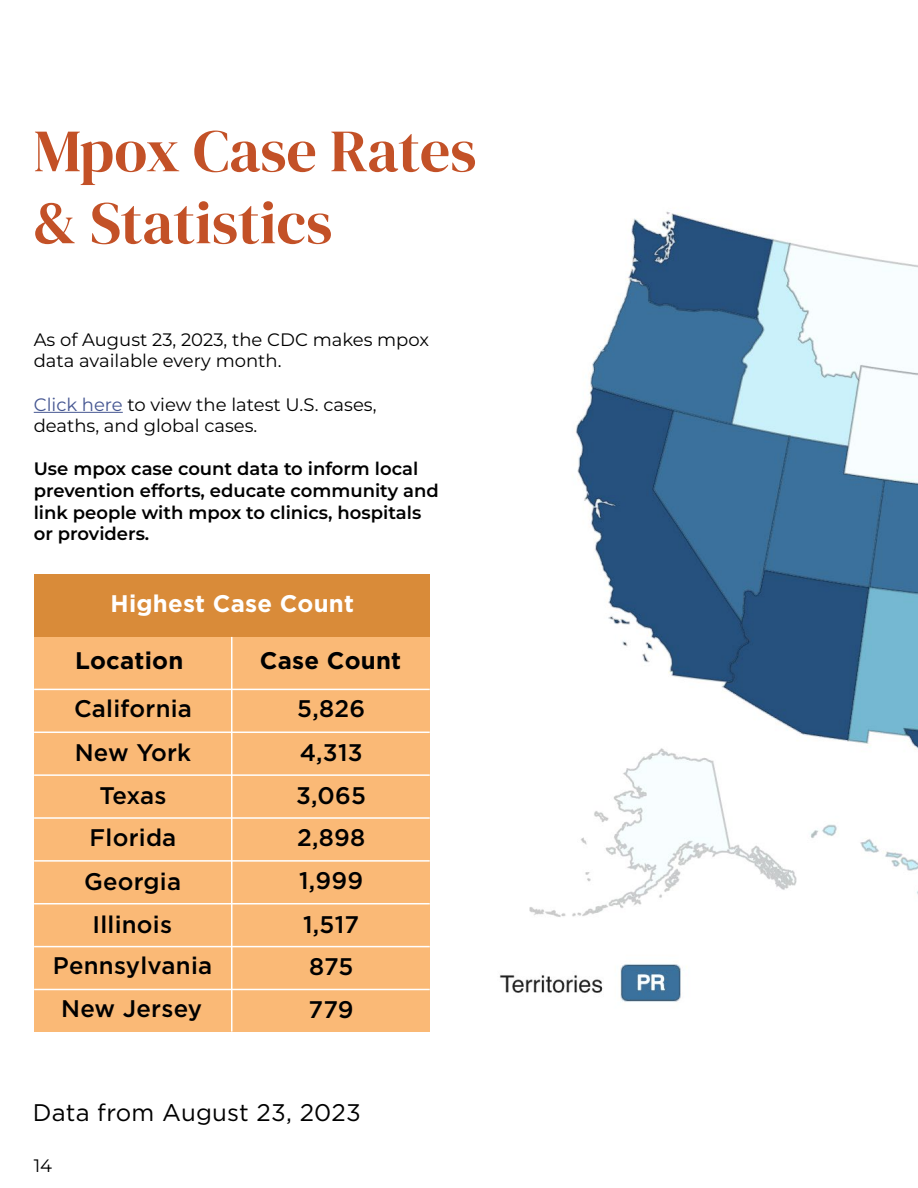
<style>
.page{position:relative;width:918px;height:1188px;background:#fff}
.page>*{position:absolute;margin:0;border:0;box-sizing:border-box;transform-origin:0 0}
.t1{font:60px/72px "DM Serif Display";color:#c35127}
.t2{font:500 24px/42.5px "Gotham";letter-spacing:.01em;color:#000;text-align:center}
.t3{font:24px "Gotham";letter-spacing:.01em;color:#000}
.t4{font:700 24px "Gotham";letter-spacing:.01em;color:#000}
.t5{font:700 24px "Gotham";letter-spacing:.01em;color:#fff}
.t6{font:600 18px/21.6px "Montserrat";color:#000}
.t7{font:18px/21.6px "Montserrat";color:#000}
.s1{color:#465792}
</style>
<div class="page">
<hr style="left:34px;top:412px;width:89px;height:1px;background:#465792">
<div style="left:34px;top:575px;width:396px;height:62px;background:#d98b39"></div>
<div style="left:34px;top:637px;width:396px;height:395px;background:#fab976"></div>
<hr style="left:231px;top:637px;width:1px;height:395px;background:#fff">
<hr style="left:34px;top:689px;width:396px;height:1px;background:#fff">
<hr style="left:34px;top:732px;width:396px;height:1px;background:#fff">
<hr style="left:34px;top:774px;width:396px;height:2px;background:#fff">
<hr style="left:34px;top:817px;width:396px;height:2px;background:#fff">
<hr style="left:34px;top:860px;width:396px;height:2px;background:#fff">
<hr style="left:34px;top:903px;width:396px;height:1px;background:#fff">
<hr style="left:34px;top:946px;width:396px;height:1px;background:#fff">
<hr style="left:34px;top:989px;width:396px;height:1px;background:#fff">
<img style="left:499px;top:211px;width:419px;height:791px">
<h1 class="t1" style="left:34px;top:116px;width:444px">Mpox Case Rates &amp; Statistics</h1>
<p class="t7" style="left:34px;top:328px;width:397px">As of August 23, 2023, the CDC makes mpox data available every month.</p>
<p class="t7" style="left:34px;top:393px;width:344px"><span class="s1">Click here</span> to view the latest U.S. cases, deaths, and global cases.</p>
<p class="t6" style="left:34px;top:458px;width:406px">Use mpox case count data to inform local prevention efforts, educate community and link people with mpox to clinics, hospitals or providers.</p>
<h2 class="t5" style="left:111px;top:588px;width:245px">Highest Case Count</h2>
<h2 class="t4" style="left:75px;top:645px;width:110px">Location</h2>
<h2 class="t2" style="left:74px;top:687px;width:119px">California</h2>
<h2 class="t2" style="left:297px;top:687px;width:69px">5,826</h2>
<h2 class="t2" style="left:75px;top:731px;width:118px">New York</h2>
<h2 class="t2" style="left:300px;top:731px;width:64px">4,313</h2>
<h2 class="t2" style="left:99px;top:774px;width:69px">Texas</h2>
<h2 class="t2" style="left:296px;top:774px;width:71px">3,065</h2>
<h2 class="t2" style="left:90px;top:816px;width:88px">Florida</h2>
<h2 class="t2" style="left:297px;top:816px;width:69px">2,898</h2>
<h2 class="t2" style="left:84px;top:860px;width:99px">Georgia</h2>
<h2 class="t2" style="left:299px;top:859px;width:66px">1,999</h2>
<h2 class="t2" style="left:53px;top:903px;width:161px;line-height:41px">Illinois<br>Pennsylvania</h2>
<h2 class="t2" style="left:61px;top:987px;width:142px">New Jersey</h2>
<h2 class="t4" style="left:260px;top:645px;width:143px">Case Count</h2>
<h2 class="t2" style="left:303px;top:903px;width:57px;text-align:left">1,517<br>875<br>779</h2>
<h2 class="t3" style="left:33px;top:1097px;width:330px">Data from August 23, 2023</h2>
<p class="t7" style="left:34px;top:1154px;width:20px">14</p>
</div>
